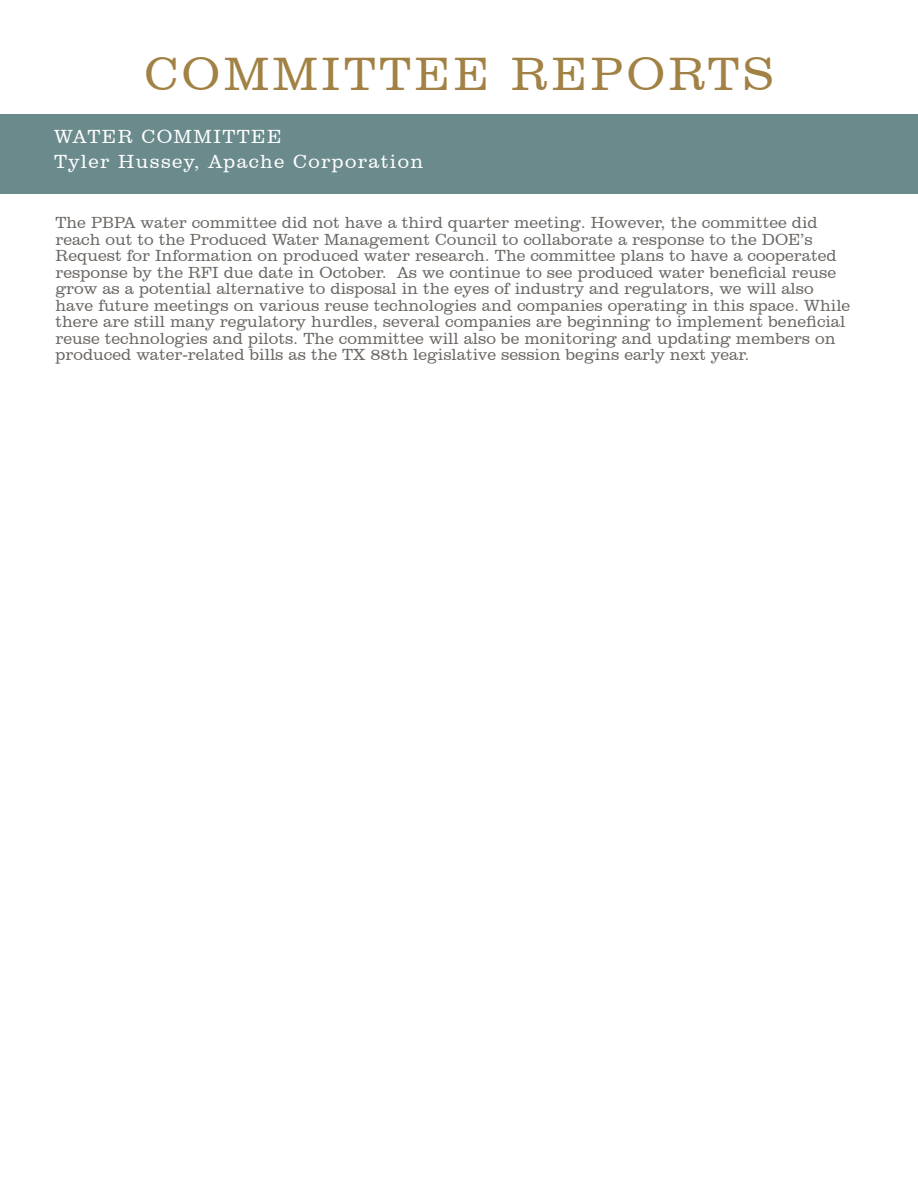
<style>
.page{position:relative;width:918px;height:1188px;background:#fff}
.page>*{position:absolute;margin:0;border:0;box-sizing:border-box;transform-origin:0 0}
.t1{font:300 48px "Clarendon BT";letter-spacing:.07em;color:#a18244}
.t2{font:300 19.5px/25.5px "Clarendon BT";letter-spacing:.07em;color:#fff}
.t3{font:300 16.5px/16.5px "Clarendon BT";color:#6c6763}
</style>
<div class="page">
<div style="left:0;top:114px;width:918px;height:80px;background:#6b8a8c"></div>
<p class="t1" style="left:145px;top:45px;width:630px">COMMITTEE REPORTS</p>
<p class="t2" style="left:54px;top:123px;width:371px">WATER COMMITTEE<br>Tyler Hussey, Apache Corporation</p>
<p class="t3" style="left:56px;top:214px;width:796px">The PBPA water committee did not have a third quarter meeting. However, the committee did reach out to the Produced Water Management Council to collaborate a response to the DOE’s Request for Information on produced water research. The committee plans to have a cooperated response by the RFI due date in October. As we continue to see produced water beneficial reuse grow as a potential alternative to disposal in the eyes of industry and regulators, we will also have future meetings on various reuse technologies and companies operating in this space. While there are still many regulatory hurdles, several companies are beginning to implement beneficial reuse technologies and pilots. The committee will also be monitoring and updating members on produced water-related bills as the TX 88th legislative session begins early next year.</p>
</div>
